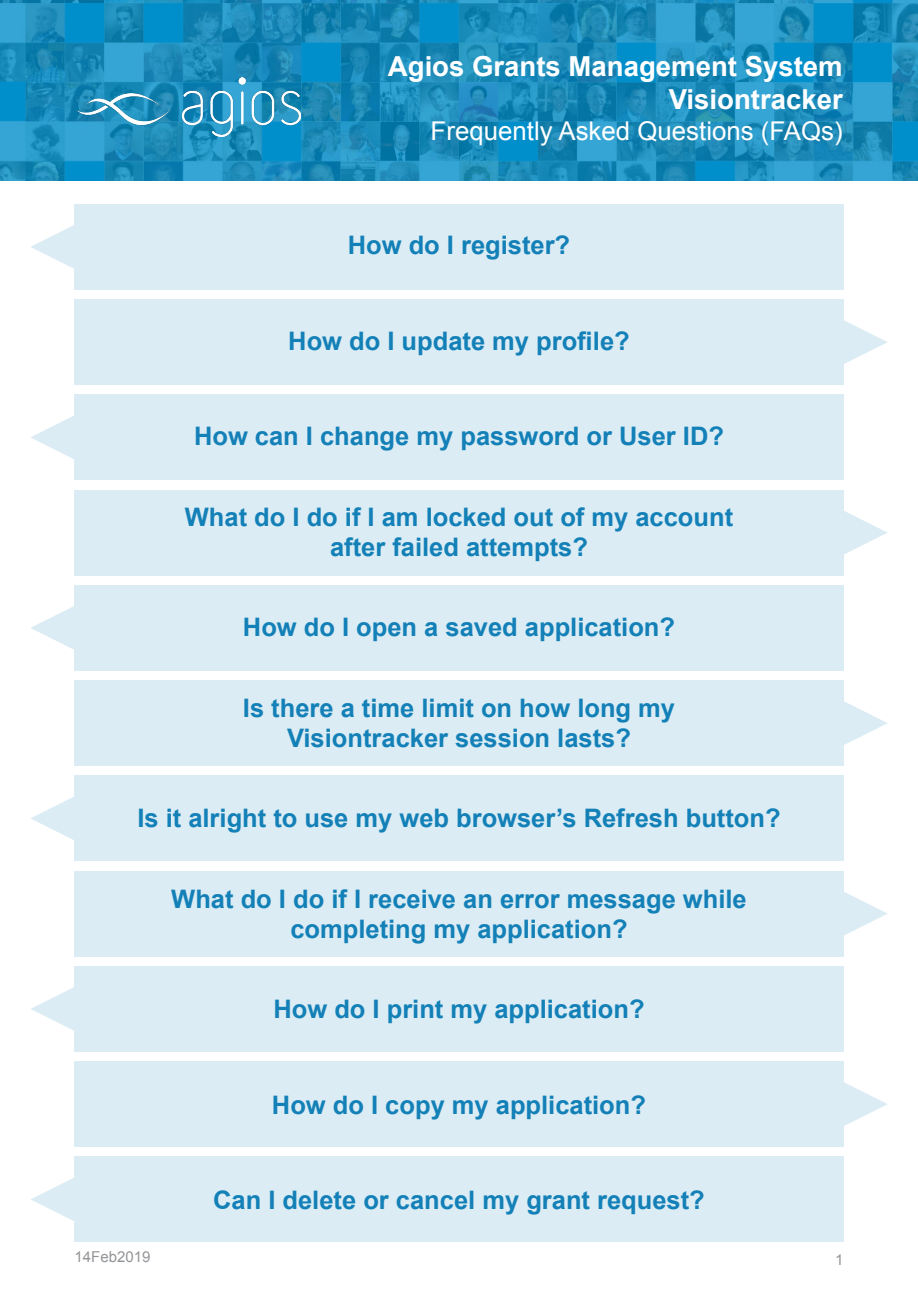
<style>
.page{position:relative;width:918px;height:1296px;background:#fff}
.page>*{position:absolute;margin:0;border:0;box-sizing:border-box;transform-origin:0 0}
.t1{font:700 27.6px/33px "Arial";color:#fff;text-align:right}
.t2{font:25.8px "Arial";color:#fff}
.t3{font:700 25.5px/30.6px "Arial";color:#1380b7;text-align:center}
.t4{font:15px "Arial";color:#939598}
</style>
<div class="page">
<img style="left:0;top:0;width:918px;height:181px">
<img style="left:77px;top:77px;width:224px;height:59px">
<div style="left:74px;top:204px;width:770px;height:85px;background:#dbecf4"></div>
<svg style="left:31px;top:225px;width:43px;height:44px"></svg>
<div style="left:74px;top:395px;width:770px;height:85px;background:#dbecf4"></div>
<svg style="left:31px;top:416px;width:43px;height:43px"></svg>
<div style="left:74px;top:585px;width:770px;height:85px;background:#dbecf4"></div>
<svg style="left:31px;top:606px;width:43px;height:44px"></svg>
<div style="left:74px;top:776px;width:770px;height:85px;background:#dbecf4"></div>
<svg style="left:31px;top:797px;width:43px;height:43px"></svg>
<div style="left:74px;top:966px;width:770px;height:85px;background:#dbecf4"></div>
<svg style="left:31px;top:987px;width:43px;height:44px"></svg>
<div style="left:74px;top:1157px;width:770px;height:85px;background:#dbecf4"></div>
<svg style="left:31px;top:1178px;width:43px;height:43px"></svg>
<div style="left:74px;top:300px;width:770px;height:85px;background:#dbecf4"></div>
<svg style="left:844px;top:320px;width:43px;height:44px"></svg>
<div style="left:74px;top:490px;width:770px;height:85px;background:#dbecf4"></div>
<svg style="left:844px;top:511px;width:44px;height:43px"></svg>
<div style="left:74px;top:681px;width:770px;height:85px;background:#dbecf4"></div>
<svg style="left:844px;top:701px;width:43px;height:44px"></svg>
<div style="left:74px;top:871px;width:770px;height:85px;background:#dbecf4"></div>
<svg style="left:844px;top:892px;width:44px;height:44px"></svg>
<div style="left:74px;top:1062px;width:770px;height:85px;background:#dbecf4"></div>
<svg style="left:844px;top:1082px;width:43px;height:44px"></svg>
<p class="t1" style="left:388px;top:50px;width:456px">Agios Grants Management System<br>Visiontracker</p>
<p class="t2" style="left:431px;top:114px;width:414px">Frequently Asked Questions (FAQs)</p>
<p class="t3" style="left:348px;top:231px;width:224px">How do I register?</p>
<p class="t3" style="left:288px;top:326px;width:343px">How do I update my profile?</p>
<p class="t3" style="left:194px;top:422px;width:531px">How can I change my password or User ID?</p>
<p class="t3" style="left:185px;top:502px;width:550px">What do I do if I am locked out of my account after failed attempts?</p>
<p class="t3" style="left:243px;top:613px;width:434px">How do I open a saved application?</p>
<p class="t3" style="left:243px;top:693px;width:434px">Is there a time limit on how long my<br>Visiontracker session lasts?</p>
<p class="t3" style="left:137px;top:804px;width:645px">Is it alright to use my web browser’s Refresh button?</p>
<p class="t3" style="left:171px;top:884px;width:577px">What do I do if I receive an error message while completing my application?</p>
<p class="t3" style="left:273px;top:995px;width:373px">How do I print my application?</p>
<p class="t3" style="left:272px;top:1090px;width:376px">How do I copy my application?</p>
<p class="t4" style="left:75px;top:1247px;width:77px">14Feb2019</p>
<p class="t3" style="left:213px;top:1186px;width:493px">Can I delete or cancel my grant request?</p>
<p class="t4" style="left:835px;top:1250px;width:10px">1</p>
</div>
